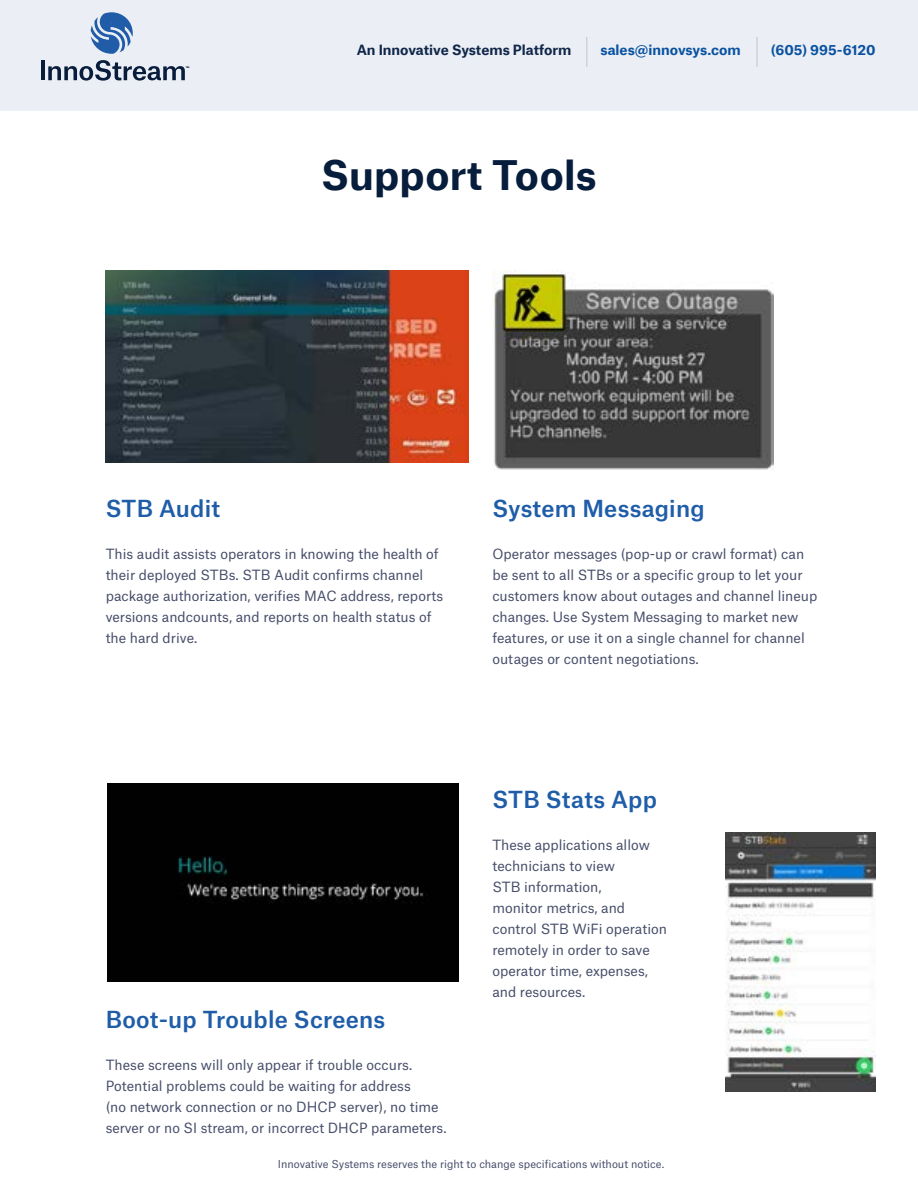
<style>
.page{position:relative;width:918px;height:1188px;background:#fff}
.page>*{position:absolute;margin:0;border:0;box-sizing:border-box;transform-origin:0 0}
.t1{font:700 39px "Atlas Grotesk Web";letter-spacing:.005em;color:#071d3c}
.t2{font:500 22.5px "Atlas Grotesk";letter-spacing:.01em;color:#1f5da9}
.t3{font:13.5px/21px "Atlas Grotesk";color:#464d69}
.t4{font:700 13.5px "Atlas Grotesk Web";color:#0a52a0}
.t5{font:700 13.5px "Atlas Grotesk Web";color:#11274a}
.t6{font:10.5px "Atlas Grotesk";color:#454d69}
</style>
<div class="page">
<div style="left:0;top:0;width:918px;height:111px;background:#ebeff5"></div>
<svg style="left:91px;top:12px;width:42px;height:42px"></svg>
<hr style="left:41px;top:60px;width:3px;height:20px;background:#081c3c">
<svg style="left:48px;top:60px;width:141px;height:21px"></svg>
<hr style="left:586px;top:37px;width:2px;height:30px;background:#d1d3d2">
<hr style="left:756px;top:37px;width:2px;height:30px;background:#d1d3d2">
<img style="left:106px;top:270px;width:363px;height:193px">
<img style="left:492px;top:270px;width:282px;height:200px">
<img style="left:725px;top:833px;width:151px;height:259px">
<div style="left:107px;top:784px;width:351px;height:197px;background:#010101"></div>
<p class="t5" style="left:357px;top:39px;width:216px">An Innovative Systems Platform</p>
<p class="t4" style="left:601px;top:39px;width:142px">sales@innovsys.com</p>
<p class="t4" style="left:771px;top:39px;width:106px">(605) 995-6120</p>
<h1 class="t1" style="left:321px;top:143px;width:277px">Support Tools</h1>
<h2 class="t2" style="left:106px;top:490px;width:116px">STB Audit</h2>
<p class="t3" style="left:106px;top:542px;width:339px">This audit assists operators in knowing the health of their deployed STBs. STB Audit confirms channel package authorization, verifies MAC address, reports versions andcounts, and reports on health status of the hard drive.</p>
<h2 class="t2" style="left:492px;top:490px;width:214px">System Messaging</h2>
<p class="t3" style="left:492px;top:542px;width:327px">Operator messages (pop-up or crawl format) can be sent to all STBs or a specific group to let your customers know about outages and channel lineup changes. Use System Messaging to market new features, or use it on a single channel for channel outages or content negotiations.</p>
<h2 class="t2" style="left:106px;top:1001px;width:281px">Boot-up Trouble Screens</h2>
<p class="t3" style="left:106px;top:1053px;width:342px">These screens will only appear if trouble occurs.<br>Potential problems could be waiting for address<br>(no network connection or no DHCP server), no time server or no SI stream, or incorrect DHCP parameters.</p>
<h2 class="t2" style="left:492px;top:781px;width:166px">STB Stats App</h2>
<p class="t3" style="left:492px;top:833px;width:176px">These applications allow technicians to view<br>STB information,<br>monitor metrics, and control STB WiFi operation remotely in order to save operator time, expenses, and resources.</p>
<p class="t6" style="left:278px;top:1155px;width:388px">Innovative Systems reserves the right to change specifications without notice.</p>
</div>
